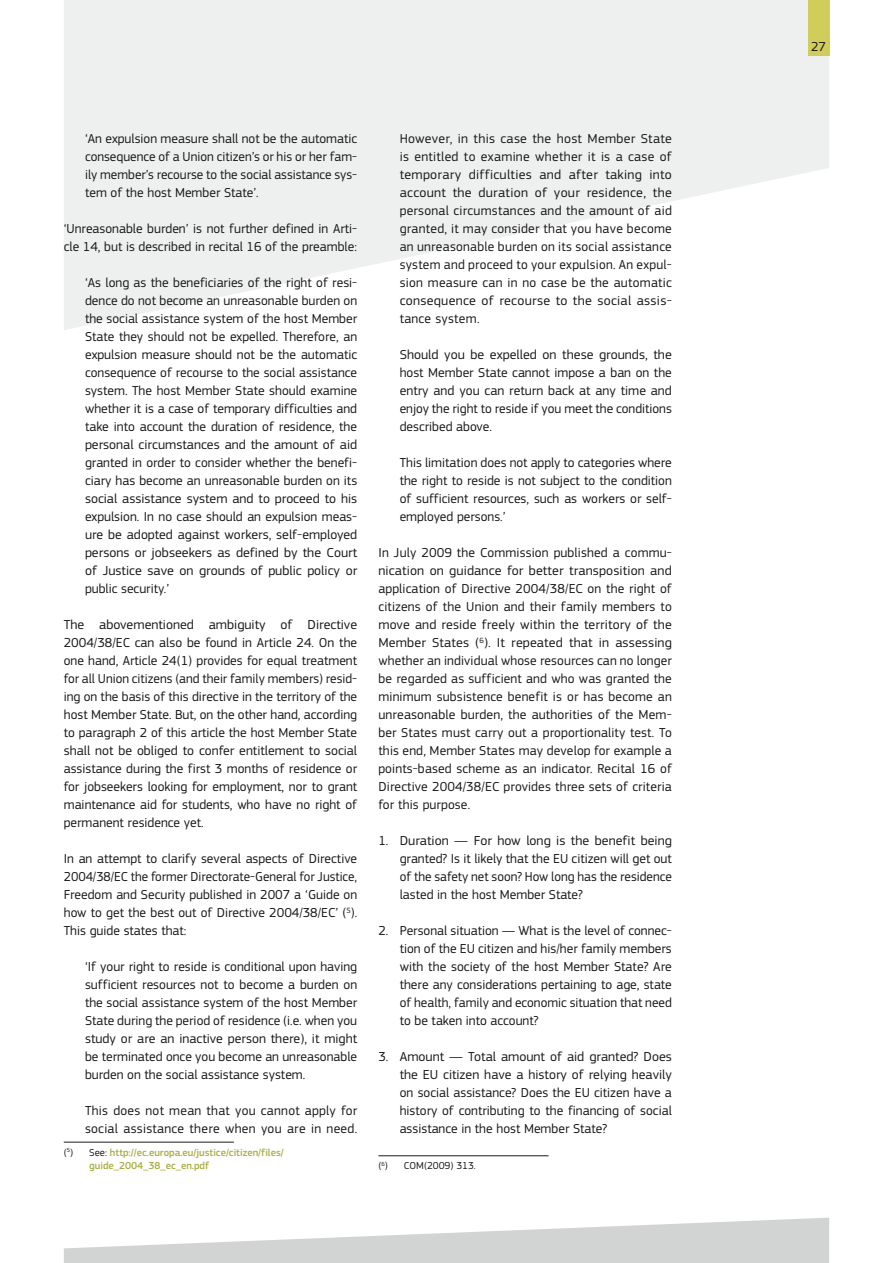
<style>
.page{position:relative;width:893px;height:1263px;background:#fff}
.page>*{position:absolute;margin:0;border:0;box-sizing:border-box;transform-origin:0 0}
.Body_Indent_To_Here{font:13.5px/18px "EC Square Sans Pro";color:#1a1a18;text-align:justify}
.Body{font:13.5px/18px "EC Square Sans Pro";color:#1a1a18;text-align:justify}
.Body_Indent_To_Here-2{font:13.5px/18px "EC Square Sans Pro";letter-spacing:.02em;color:#1a1a18}
.t1{font:500 10.5px/13.6px "EC Square Sans Pro";color:#a8af43}
.t2{font:10.5px "EC Square Sans Pro";color:#1a1a18}
.s1{font-family:"PF Square Sans Pro";font-weight:400;color:#1a1a18}
.s2{font-weight:400;color:#1a1a18}
.s3{font-family:"PF Square Sans Pro"}
</style>
<div class="page">
<svg style="left:64px;top:1217px;width:765px;height:46px"></svg>
<svg style="left:64px;top:0;width:765px;height:330px;fill:#eeefef"></svg>
<div style="left:808px;top:0;width:21px;height:55px;background:#d0cd5a"></div>
<hr style="left:64px;top:1142px;width:170px;height:1px;background:#1a1a18">
<hr style="left:378px;top:1155px;width:171px;height:1px;background:#1a1a18">
<p class="Body_Indent_To_Here" style="left:85px;top:130px;width:274px">‘An expulsion measure shall not be the automatic consequence of a Union citizen’s or his or her fam&shy;ily member’s recourse to the social assistance sys&shy;tem of the host Member State’.</p>
<p class="Body" style="left:64px;top:220px;width:295px">‘Unreasonable burden’ is not further defined in Arti&shy;cle 14, but is described in recital 16 of the preamble:</p>
<p class="Body_Indent_To_Here" style="left:85px;top:274px;width:274px">‘As long as the beneficiaries of the right of resi&shy;dence do not become an unreasonable burden on the social assistance system of the host Member State they should not be expelled. Therefore, an expulsion measure should not be the automatic consequence of recourse to the social assistance system. The host Member State should examine whether it is a case of temporary difficulties and take into account the duration of residence, the personal circumstances and the amount of aid granted in order to consider whether the benefi&shy;ciary has become an unreasonable burden on its social assistance system and to proceed to his expulsion. In no case should an expulsion meas&shy;ure be adopted against workers, self-employed persons or jobseekers as defined by the Court of Justice save on grounds of public policy or public security.’</p>
<p class="Body" style="left:64px;top:616px;width:295px">The abovementioned ambiguity of Directive 2004/38/EC can also be found in Article 24. On the one hand, Article 24(1) provides for equal treatment for all Union citizens (and their family members) resid&shy;ing on the basis of this directive in the territory of the host Member State. But, on the other hand, according to paragraph 2 of this article the host Member State shall not be obliged to confer entitlement to social assistance during the first 3 months of residence or for jobseekers looking for employment, nor to grant maintenance aid for students, who have no right of permanent residence yet.</p>
<p class="Body" style="left:64px;top:850px;width:295px">In an attempt to clarify several aspects of Directive 2004/38/EC the former Directorate-General for Justice, Freedom and Security published in 2007 a ‘Guide on how to get the best out of Directive 2004/38/EC’ (<sup>5</sup>).<br>This guide states that:</p>
<p class="Body_Indent_To_Here" style="left:85px;top:958px;width:274px">‘If your right to reside is conditional upon having sufficient resources not to become a burden on the social assistance system of the host Member State during the period of residence (i.e. when you study or are an inactive person there), it might be terminated once you become an unreasonable burden on the social assistance system.</p>
<p class="Body_Indent_To_Here-2" style="left:85px;top:1102px;width:274px">This does not mean that you cannot apply for social assistance there when you are in need.</p>
<p class="t1" style="left:89px;top:1146px;width:196px;text-indent:-26px"><span class="s1">(</span><sup>5</sup><span class="s2">) See:</span> http://ec.europa.eu/justice/citizen/files/ guide_2004_38_ec_en.pdf</p>
<p class="Body_Indent_To_Here" style="left:400px;top:130px;width:274px">However, in this case the host Member State is entitled to examine whether it is a case of temporary difficulties and after taking into account the duration of your residence, the personal circumstances and the amount of aid granted, it may consider that you have become an unreasonable burden on its social assistance system and proceed to your expulsion. An expul&shy;sion measure can in no case be the automatic consequence of recourse to the social assis&shy;tance system.</p>
<p class="Body_Indent_To_Here" style="left:400px;top:346px;width:274px">Should you be expelled on these grounds, the host Member State cannot impose a ban on the entry and you can return back at any time and enjoy the right to reside if you meet the conditions described above.</p>
<p class="Body_Indent_To_Here" style="left:400px;top:454px;width:274px">This limitation does not apply to categories where the right to reside is not subject to the condition of sufficient resources, such as workers or self&shy;employed persons.’</p>
<p class="Body" style="left:378px;top:544px;width:295px">In July 2009 the Commission published a commu&shy;nication on guidance for better transposition and application of Directive 2004/38/EC on the right of citizens of the Union and their family members to move and reside freely within the territory of the Member States (<sup>6</sup>). It repeated that in assessing whether an individual whose resources can no longer be regarded as sufficient and who was granted the minimum subsistence benefit is or has become an unreasonable burden, the authorities of the Mem&shy;ber States must carry out a proportionality test. To this end, Member States may develop for example a points-based scheme as an indicator. Recital 16 of Directive 2004/38/EC provides three sets of criteria for this purpose.</p>
<p class="Body_Indent_To_Here" style="left:400px;top:832px;width:274px;text-indent:-21px">1. Duration — For how long is the benefit being granted? Is it likely that the EU citizen will get out of the safety net soon? How long has the residence lasted in the host Member State?</p>
<p class="Body_Indent_To_Here" style="left:400px;top:922px;width:274px;text-indent:-21px">2. Personal situation — What is the level of connec&shy;tion of the EU citizen and his/her family members with the society of the host Member State? Are there any considerations pertaining to age, state of health, family and economic situation that need to be taken into account?</p>
<p class="Body_Indent_To_Here" style="left:400px;top:1048px;width:274px;text-indent:-21px">3. Amount — Total amount of aid granted? Does the EU citizen have a history of relying heavily on social assistance? Does the EU citizen have a history of contributing to the financing of social assistance in the host Member State?</p>
<p class="t2" style="left:378px;top:1160px;width:99px"><span class="s3">(</span><sup>6</sup>) COM(2009) 313.</p>
<p class="Body_Indent_To_Here" style="left:811px;top:38px;width:17px">27</p>
</div>
